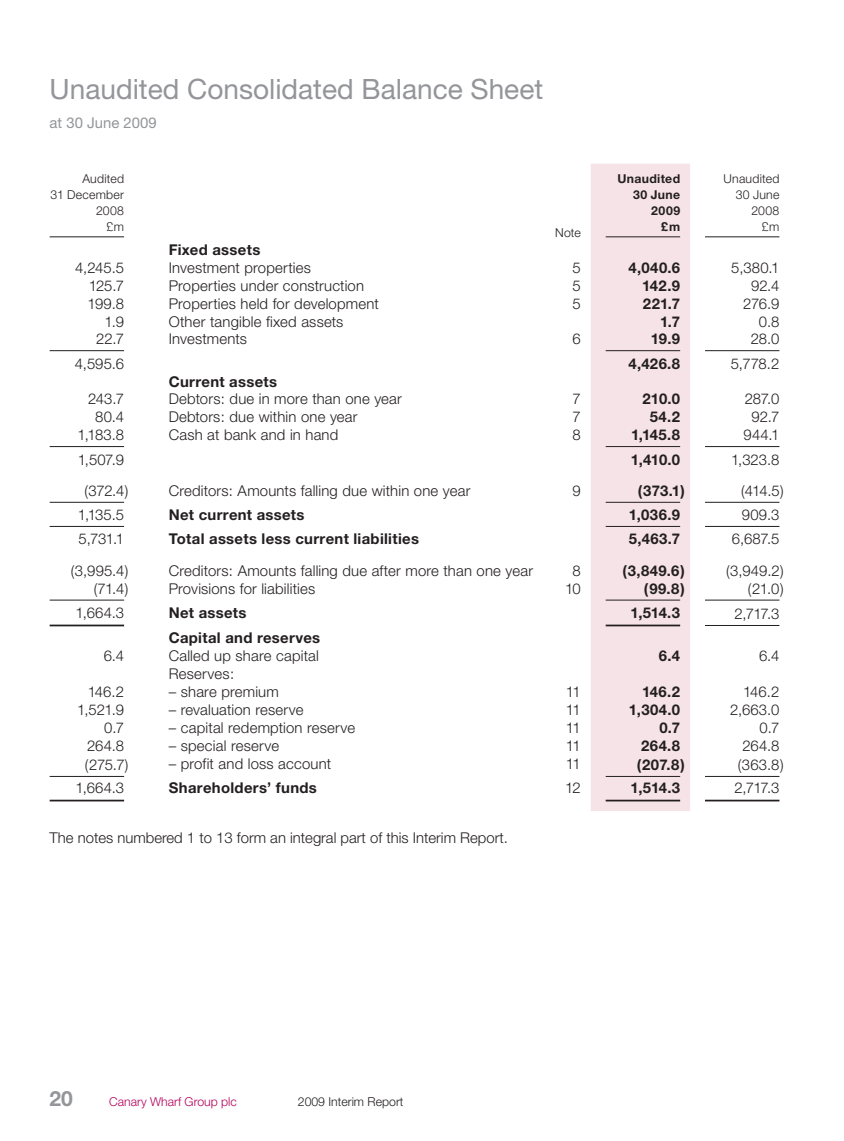
<style>
.page{position:relative;width:844px;height:1141px;background:#fff}
.page>*{position:absolute;margin:0;border:0;box-sizing:border-box;transform-origin:0 0}
.t1{font:28px "Helvetica Neue";color:#939598}
.t2{font:700 21px "Helvetica Neue";color:#939598}
.t3{font:300 14.88px "Helvetica Neue";letter-spacing:.01em;color:#231f20}
.t4{font:700 14.88px "Helvetica Neue";letter-spacing:.02em;color:#231f20}
.t5{font:14.88px "Helvetica Neue";color:#939598}
.t6{font:300 12.25px/15.8px "Helvetica Neue";letter-spacing:.02em;color:#231f20;text-align:right}
.t7{font:700 12.25px/15.8px "Helvetica Neue";letter-spacing:.025em;color:#231f20;text-align:right}
.t8{font:300 12.25px "Helvetica Neue";color:#b2015c}
.t9{font:300 12.25px "Helvetica Neue";color:#231f20}
</style>
<div class="page">
<div style="left:591px;top:164px;width:99px;height:647px;background:#f6e3e8"></div>
<hr style="left:50px;top:236px;width:74px;height:1px;background:#231f20">
<hr style="left:605px;top:236px;width:75px;height:1px;background:#231f20">
<hr style="left:704px;top:236px;width:75px;height:1px;background:#231f20">
<hr style="left:50px;top:350px;width:74px;height:1px;background:#231f20">
<hr style="left:605px;top:350px;width:75px;height:1px;background:#231f20">
<hr style="left:704px;top:350px;width:75px;height:1px;background:#231f20">
<hr style="left:50px;top:446px;width:74px;height:1px;background:#231f20">
<hr style="left:605px;top:446px;width:75px;height:1px;background:#231f20">
<hr style="left:704px;top:446px;width:75px;height:1px;background:#231f20">
<hr style="left:50px;top:502px;width:74px;height:1px;background:#231f20">
<hr style="left:605px;top:502px;width:75px;height:1px;background:#231f20">
<hr style="left:704px;top:502px;width:75px;height:1px;background:#231f20">
<hr style="left:50px;top:526px;width:74px;height:1px;background:#231f20">
<hr style="left:605px;top:526px;width:75px;height:1px;background:#231f20">
<hr style="left:704px;top:526px;width:75px;height:1px;background:#231f20">
<hr style="left:50px;top:600px;width:74px;height:1px;background:#231f20">
<hr style="left:605px;top:600px;width:75px;height:1px;background:#231f20">
<hr style="left:704px;top:600px;width:75px;height:1px;background:#231f20">
<hr style="left:704px;top:625px;width:75px;height:1px;background:#231f20">
<hr style="left:50px;top:776px;width:74px;height:1px;background:#231f20">
<hr style="left:605px;top:776px;width:75px;height:1px;background:#231f20">
<hr style="left:704px;top:776px;width:75px;height:1px;background:#231f20">
<hr style="left:50px;top:625px;width:74px;height:1px;background:#231f20">
<hr style="left:605px;top:625px;width:75px;height:1px;background:#231f20">
<hr style="left:50px;top:800px;width:74px;height:1px;background:#231f20">
<hr style="left:605px;top:800px;width:75px;height:1px;background:#231f20">
<hr style="left:704px;top:800px;width:75px;height:1px;background:#231f20">
<h1 class="t1" style="left:50px;top:79px;width:495px">Unaudited Consolidated Balance Sheet</h1>
<p class="t5" style="left:50px;top:117px;width:108px">at 30 June 2009</p>
<p class="t6" style="left:50px;top:172px;width:75px">Audited<br>31 December<br>2008</p>
<p class="t7" style="left:617px;top:172px;width:64px">Unaudited<br>30 June<br>2009</p>
<p class="t6" style="left:723px;top:172px;width:57px">Unaudited<br>30 June<br>2008</p>
<p class="t6" style="left:106px;top:220px;width:19px">£m</p>
<p class="t6" style="left:555px;top:226px;width:27px">Note</p>
<p class="t7" style="left:661px;top:219px;width:20px">£m</p>
<p class="t6" style="left:761px;top:220px;width:19px">£m</p>
<p class="t4" style="left:169px;top:244px;width:93px">Fixed assets</p>
<p class="t3" style="left:75px;top:262px;width:50px">4,245.5</p>
<p class="t3" style="left:169px;top:262px;width:144px">Investment properties</p>
<p class="t3" style="left:572px;top:262px;width:10px">5</p>
<p class="t4" style="left:628px;top:262px;width:53px">4,040.6</p>
<p class="t3" style="left:731px;top:262px;width:50px">5,380.1</p>
<p class="t3" style="left:89px;top:280px;width:37px">125.7</p>
<p class="t3" style="left:169px;top:280px;width:197px">Properties under construction</p>
<p class="t3" style="left:572px;top:280px;width:10px">5</p>
<p class="t4" style="left:642px;top:280px;width:39px">142.9</p>
<p class="t3" style="left:751px;top:280px;width:30px">92.4</p>
<p class="t3" style="left:88px;top:298px;width:38px">199.8</p>
<p class="t3" style="left:169px;top:298px;width:211px">Properties held for development</p>
<p class="t3" style="left:572px;top:298px;width:10px">5</p>
<p class="t4" style="left:642px;top:298px;width:39px">221.7</p>
<p class="t3" style="left:743px;top:298px;width:38px">276.9</p>
<p class="t3" style="left:104px;top:316px;width:21px">1.9</p>
<p class="t3" style="left:169px;top:316px;width:176px">Other tangible fixed assets</p>
<p class="t4" style="left:659px;top:316px;width:22px">1.7</p>
<p class="t3" style="left:758px;top:316px;width:22px">0.8</p>
<p class="t3" style="left:96px;top:334px;width:29px">22.7</p>
<p class="t3" style="left:169px;top:334px;width:80px">Investments</p>
<p class="t3" style="left:572px;top:334px;width:10px">6</p>
<p class="t4" style="left:650px;top:334px;width:31px">19.9</p>
<p class="t3" style="left:750px;top:334px;width:30px">28.0</p>
<p class="t3" style="left:75px;top:358px;width:51px">4,595.6</p>
<p class="t4" style="left:628px;top:358px;width:53px">4,426.8</p>
<p class="t3" style="left:730px;top:358px;width:50px">5,778.2</p>
<p class="t4" style="left:169px;top:376px;width:110px">Current assets</p>
<p class="t3" style="left:88px;top:394px;width:38px">243.7</p>
<p class="t3" style="left:169px;top:394px;width:234px">Debtors: due in more than one year</p>
<p class="t3" style="left:572px;top:394px;width:10px">7</p>
<p class="t4" style="left:642px;top:394px;width:39px">210.0</p>
<p class="t3" style="left:744px;top:394px;width:36px">287.0</p>
<p class="t3" style="left:95px;top:412px;width:30px">80.4</p>
<p class="t3" style="left:169px;top:412px;width:190px">Debtors: due within one year</p>
<p class="t3" style="left:572px;top:412px;width:10px">7</p>
<p class="t4" style="left:649px;top:412px;width:32px">54.2</p>
<p class="t3" style="left:751px;top:412px;width:29px">92.7</p>
<p class="t3" style="left:78px;top:430px;width:48px">1,183.8</p>
<p class="t3" style="left:169px;top:430px;width:171px">Cash at bank and in hand</p>
<p class="t3" style="left:572px;top:430px;width:10px">8</p>
<p class="t4" style="left:630px;top:430px;width:51px">1,145.8</p>
<p class="t3" style="left:743px;top:430px;width:37px">944.1</p>
<p class="t3" style="left:78px;top:454px;width:48px">1,507.9</p>
<p class="t4" style="left:630px;top:454px;width:51px">1,410.0</p>
<p class="t3" style="left:730px;top:454px;width:50px">1,323.8</p>
<p class="t3" style="left:84px;top:485px;width:46px">(372.4)</p>
<p class="t3" style="left:169px;top:485px;width:303px">Creditors: Amounts falling due within one year</p>
<p class="t3" style="left:572px;top:485px;width:10px">9</p>
<p class="t4" style="left:637px;top:485px;width:49px">(373.1)</p>
<p class="t3" style="left:741px;top:485px;width:44px">(414.5)</p>
<p class="t3" style="left:78px;top:510px;width:48px">1,135.5</p>
<p class="t4" style="left:169px;top:510px;width:137px">Net current assets</p>
<p class="t4" style="left:628px;top:510px;width:53px">1,036.9</p>
<p class="t3" style="left:741px;top:510px;width:39px">909.3</p>
<p class="t3" style="left:79px;top:534px;width:47px">5,731.1</p>
<p class="t4" style="left:169px;top:534px;width:252px">Total assets less current liabilities</p>
<p class="t4" style="left:628px;top:534px;width:53px">5,463.7</p>
<p class="t3" style="left:731px;top:534px;width:49px">6,687.5</p>
<p class="t3" style="left:71px;top:565px;width:59px">(3,995.4)</p>
<p class="t3" style="left:169px;top:565px;width:365px">Creditors: Amounts falling due after more than one year</p>
<p class="t3" style="left:572px;top:565px;width:10px">8</p>
<p class="t4" style="left:622px;top:565px;width:64px">(3,849.6)</p>
<p class="t3" style="left:725px;top:565px;width:59px">(3,949.2)</p>
<p class="t3" style="left:94px;top:583px;width:36px">(71.4)</p>
<p class="t3" style="left:169px;top:583px;width:148px">Provisions for liabilities</p>
<p class="t3" style="left:565px;top:583px;width:17px">10</p>
<p class="t4" style="left:643px;top:583px;width:42px">(99.8)</p>
<p class="t3" style="left:747px;top:583px;width:37px">(21.0)</p>
<p class="t3" style="left:75px;top:607px;width:50px">1,664.3</p>
<p class="t4" style="left:169px;top:607px;width:79px">Net assets</p>
<p class="t4" style="left:630px;top:607px;width:51px">1,514.3</p>
<p class="t3" style="left:734px;top:609px;width:46px">2,717.3</p>
<p class="t4" style="left:169px;top:633px;width:153px">Capital and reserves</p>
<p class="t3" style="left:104px;top:651px;width:22px">6.4</p>
<p class="t3" style="left:169px;top:651px;width:151px">Called up share capital</p>
<p class="t4" style="left:658px;top:651px;width:23px">6.4</p>
<p class="t3" style="left:758px;top:651px;width:22px">6.4</p>
<p class="t3" style="left:169px;top:669px;width:67px">Reserves:</p>
<p class="t3" style="left:88px;top:687px;width:38px">146.2</p>
<p class="t3" style="left:169px;top:687px;width:111px">– share premium</p>
<p class="t3" style="left:565px;top:687px;width:17px">11</p>
<p class="t4" style="left:642px;top:687px;width:40px">146.2</p>
<p class="t3" style="left:742px;top:687px;width:38px">146.2</p>
<p class="t3" style="left:77px;top:704px;width:48px">1,521.9</p>
<p class="t3" style="left:169px;top:704px;width:136px">– revaluation reserve</p>
<p class="t3" style="left:565px;top:704px;width:17px">11</p>
<p class="t4" style="left:628px;top:704px;width:53px">1,304.0</p>
<p class="t3" style="left:730px;top:704px;width:51px">2,663.0</p>
<p class="t3" style="left:104px;top:722px;width:21px">0.7</p>
<p class="t3" style="left:169px;top:722px;width:188px">– capital redemption reserve</p>
<p class="t3" style="left:565px;top:722px;width:17px">11</p>
<p class="t4" style="left:659px;top:722px;width:22px">0.7</p>
<p class="t3" style="left:759px;top:722px;width:21px">0.7</p>
<p class="t3" style="left:87px;top:740px;width:39px">264.8</p>
<p class="t3" style="left:169px;top:740px;width:112px">– special reserve</p>
<p class="t3" style="left:565px;top:740px;width:17px">11</p>
<p class="t4" style="left:641px;top:740px;width:40px">264.8</p>
<p class="t3" style="left:742px;top:740px;width:39px">264.8</p>
<p class="t3" style="left:85px;top:760px;width:45px">(275.7)</p>
<p class="t3" style="left:169px;top:758px;width:164px">– profit and loss account</p>
<p class="t3" style="left:565px;top:758px;width:17px">11</p>
<p class="t4" style="left:636px;top:760px;width:50px">(207.8)</p>
<p class="t3" style="left:737px;top:760px;width:47px">(363.8)</p>
<p class="t3" style="left:75px;top:782px;width:50px">1,664.3</p>
<p class="t4" style="left:169px;top:782px;width:150px">Shareholders’ funds</p>
<p class="t3" style="left:565px;top:782px;width:17px">12</p>
<p class="t4" style="left:630px;top:782px;width:51px">1,514.3</p>
<p class="t3" style="left:734px;top:782px;width:46px">2,717.3</p>
<p class="t3" style="left:50px;top:833px;width:459px">The notes numbered 1 to 13 form an integral part of this Interim Report.</p>
<h2 class="t2" style="left:50px;top:1091px;width:25px">20</h2>
<p class="t8" style="left:109px;top:1097px;width:129px">Canary Wharf Group plc</p>
<p class="t9" style="left:298px;top:1097px;width:107px">2009 Interim Report</p>
</div>
